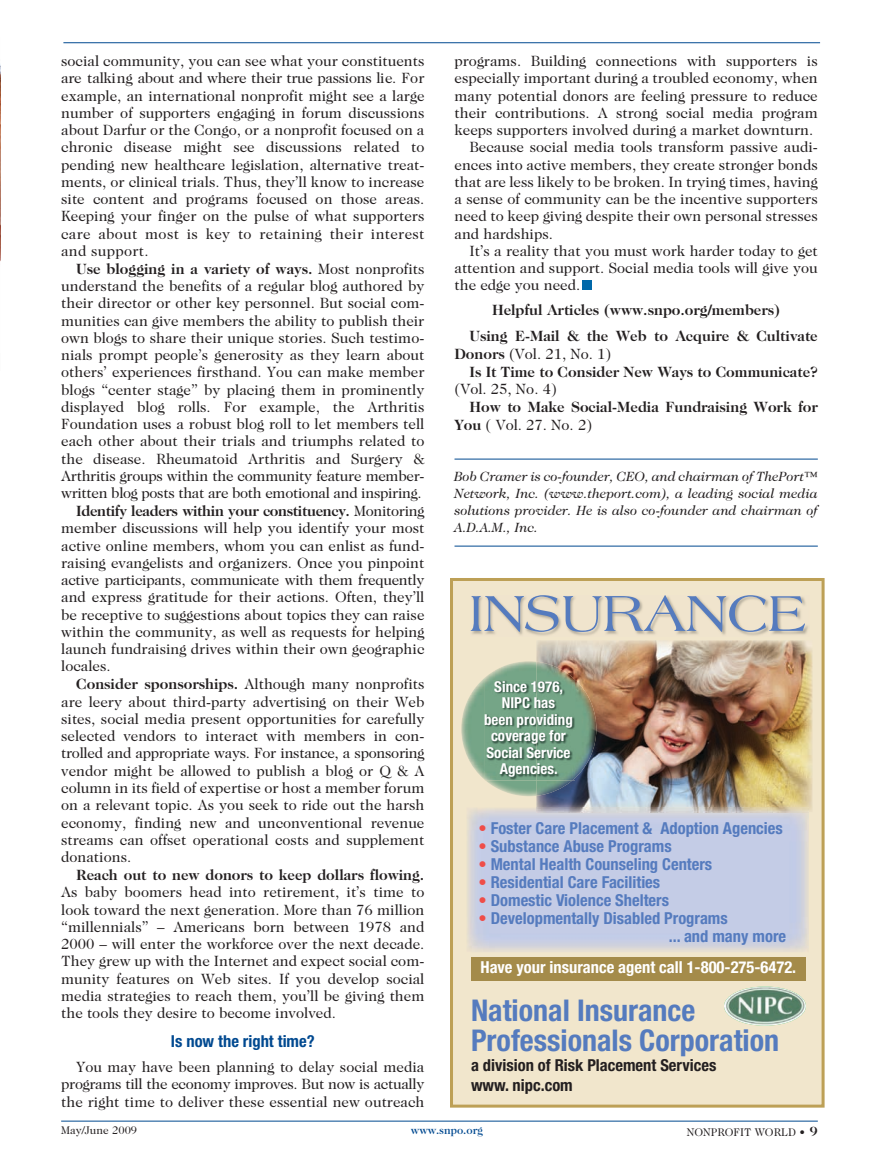
<style>
.page{position:relative;width:879px;height:1162px;background:#fff}
.page>*{position:absolute;margin:0;border:0;box-sizing:border-box;transform-origin:0 0}
.t1{font:54px "Americana";color:#557bbe}
.t2{font:700 condensed 30px/30px "Helvetica Neue";color:#557bbe}
.t3{font:700 condensed 16.5px/18px "Helvetica Neue";color:#557bbe}
.t4{font:700 condensed 16.5px/19.8px "Helvetica Neue";color:#231f20}
.t5{font:700 condensed 16.5px "Helvetica Neue";color:#fff}
.t6{font:700 condensed 16.5px "Helvetica Neue";color:#014990}
.t7{font:15px/17.2px "Caslon Two Twenty Four";color:#231f20;text-align:justify}
.t8{font:700 15px/18px "Caslon Two Twenty Four";color:#231f20}
.t9{font:15px "Caslon Two Twenty Four";letter-spacing:-.02em;color:#231f20}
.t10{font:700 condensed 15px/16.5px "Helvetica Neue";color:#fff;text-align:center}
.t11{font:700 15px "Caslon Two Twenty Four";letter-spacing:-.02em;color:#231f20}
.t12{font:italic 13.5px/17.2px "Caslon Two Twenty Four";color:#231f20;text-align:justify}
.t13{font:11.25px "Caslon Two Twenty Four";color:#231f20}
.t14{font:500 11.25px "Caslon Two Twenty Four";color:#014990}
.s1{font-weight:400}
.s2{font-weight:700}
.s3{color:#ef4d48}
.s4{font-weight:700;font-size:13.5px}
</style>
<div class="page">
<hr style="left:61px;top:1120px;width:756px;height:1px;background:#014990">
<hr style="left:63px;top:42px;width:756px;height:1px;background:#014990">
<div style="left:451px;top:579px;width:371px;height:527px;background:#f1e6cc"></div>
<div style="left:450px;top:578px;width:374px;height:529px;border:3px solid #bda056"></div>
<div style="left:471px;top:957px;width:333px;height:24px;background:#a48b4a"></div>
<img style="left:467px;top:809px;width:341px;height:143px">
<img style="left:536px;top:640px;width:276px;height:171px">
<img style="left:536px;top:807px;width:272px;height:5px">
<img style="left:461px;top:661px;width:75px;height:119px">
<img style="left:536px;top:662px;width:60px;height:116px">
<img style="left:486px;top:780px;width:86px;height:16px">
<img style="left:485px;top:680px;width:90px;height:100px">
<img style="left:472px;top:596px;width:336px;height:40px">
<img style="left:724px;top:986px;width:81px;height:39px">
<hr style="left:454px;top:546px;width:363px;height:1px;background:#014990">
<hr style="left:454px;top:459px;width:363px;height:1px;background:#014990">
<img style="left:0;top:64px;width:1px;height:198px">
<div style="left:582px;top:281px;width:9px;height:9px;background:#0068a9"></div>
<p class="t7" style="left:61px;top:52px;width:365px">social community, you can see what your constituents are talking about and where their true passions lie. For example, an international nonprofit might see a large number of supporters engaging in forum discussions about Darfur or the Congo, or a nonprofit focused on a chronic disease might see discussions related to pending new healthcare legislation, alternative treat&shy;ments, or clinical trials. Thus, they’ll know to increase site content and programs focused on those areas.<br>Keeping your finger on the pulse of what supporters care about most is key to retaining their interest and support.</p>
<p class="t8" style="left:76px;top:259px;width:350px">Use blogging in a variety of ways. <span class="s1">Most nonprofits</span></p>
<p class="t7" style="left:61px;top:277px;width:364px">understand the benefits of a regular blog authored by</p>
<p class="t7" style="left:61px;top:294px;width:364px">their director or other key personnel. But social com-</p>
<p class="t7" style="left:61px;top:312px;width:364px">munities can give members the ability to publish their</p>
<p class="t7" style="left:61px;top:329px;width:364px">own blogs to share their unique stories. Such testimo-</p>
<p class="t7" style="left:61px;top:346px;width:365px">nials prompt people’s generosity as they learn about</p>
<p class="t7" style="left:61px;top:363px;width:364px">others’ experiences firsthand. You can make member</p>
<p class="t7" style="left:61px;top:381px;width:365px">blogs “center stage” by placing them in prominently</p>
<p class="t7" style="left:61px;top:398px;width:364px">displayed blog rolls. For example, the Arthritis</p>
<p class="t7" style="left:61px;top:415px;width:364px">Foundation uses a robust blog roll to let members tell</p>
<p class="t7" style="left:61px;top:432px;width:365px">each other about their trials and triumphs related to</p>
<p class="t7" style="left:61px;top:450px;width:365px">the disease. Rheumatoid Arthritis and Surgery &amp;</p>
<p class="t9" style="left:61px;top:467px;width:364px">Arthritis groups within the community feature member-</p>
<p class="t9" style="left:61px;top:484px;width:362px">written blog posts that are both emotional and inspiring.</p>
<p class="t11" style="left:76px;top:502px;width:349px">Identify leaders within your constituency. <span class="s1">Monitoring</span></p>
<p class="t7" style="left:61px;top:519px;width:364px">member discussions will help you identify your most</p>
<p class="t7" style="left:61px;top:537px;width:365px">active online members, whom you can enlist as fund-</p>
<p class="t7" style="left:61px;top:554px;width:365px">raising evangelists and organizers. Once you pinpoint</p>
<p class="t9" style="left:61px;top:571px;width:364px">active participants, communicate with them frequently</p>
<p class="t7" style="left:61px;top:588px;width:364px">and express gratitude for their actions. Often, they’ll</p>
<p class="t7" style="left:61px;top:606px;width:365px">be receptive to suggestions about topics they can raise</p>
<p class="t7" style="left:61px;top:623px;width:365px">within the community, as well as requests for helping</p>
<p class="t7" style="left:61px;top:640px;width:365px">launch fundraising drives within their own geographic</p>
<p class="t7" style="left:61px;top:657px;width:51px">locales.</p>
<p class="t7" style="left:76px;top:675px;width:349px"><span class="s2">Consider sponsorships.</span> Although many nonprofits</p>
<p class="t7" style="left:61px;top:693px;width:364px">are leery about third-party advertising on their Web</p>
<p class="t7" style="left:61px;top:710px;width:365px">sites, social media present opportunities for carefully</p>
<p class="t7" style="left:61px;top:727px;width:365px">selected vendors to interact with members in con-</p>
<p class="t9" style="left:61px;top:745px;width:365px">trolled and appropriate ways. For instance, a sponsoring</p>
<p class="t7" style="left:61px;top:762px;width:365px">vendor might be allowed to publish a blog or Q &amp; A</p>
<p class="t7" style="left:61px;top:779px;width:364px">column in its field of expertise or host a member forum</p>
<p class="t7" style="left:61px;top:796px;width:364px">on a relevant topic. As you seek to ride out the harsh</p>
<p class="t7" style="left:61px;top:813px;width:364px">economy, finding new and unconventional revenue</p>
<p class="t7" style="left:61px;top:831px;width:364px">streams can offset operational costs and supplement</p>
<p class="t7" style="left:61px;top:848px;width:72px">donations.</p>
<p class="t8" style="left:76px;top:865px;width:349px">Reach out to new donors to keep dollars flowing.</p>
<p class="t7" style="left:61px;top:883px;width:365px">As baby boomers head into retirement, it’s time to look toward the next generation. More than 76 million “millennials” – Americans born between 1978 and 2000 – will enter the workforce over the next decade.<br>They grew up with the Internet and expect social com&shy;munity features on Web sites. If you develop social media strategies to reach them, you’ll be giving them the tools they desire to become involved.</p>
<p class="t6" style="left:171px;top:1031px;width:145px">is now the right time?</p>
<p class="t7" style="left:61px;top:1058px;width:364px;text-indent:15px">You may have been planning to delay social media programs till the economy improves. But now is actually the right time to deliver these essential new outreach</p>
<p class="t7" style="left:454px;top:52px;width:364px">programs. Building connections with supporters is</p>
<p class="t7" style="left:454px;top:69px;width:365px">especially important during a troubled economy, when</p>
<p class="t7" style="left:454px;top:87px;width:364px">many potential donors are feeling pressure to reduce</p>
<p class="t7" style="left:454px;top:104px;width:365px">their contributions. A strong social media program</p>
<p class="t7" style="left:454px;top:121px;width:360px">keeps supporters involved during a market downturn.</p>
<p class="t7" style="left:469px;top:138px;width:349px">Because social media tools transform passive audi-</p>
<p class="t7" style="left:454px;top:156px;width:365px">ences into active members, they create stronger bonds</p>
<p class="t7" style="left:454px;top:173px;width:365px">that are less likely to be broken. In trying times, having</p>
<p class="t7" style="left:454px;top:190px;width:364px">a sense of community can be the incentive supporters</p>
<p class="t7" style="left:454px;top:207px;width:364px">need to keep giving despite their own personal stresses</p>
<p class="t7" style="left:454px;top:225px;width:100px">and hardships.</p>
<p class="t7" style="left:469px;top:242px;width:349px">It’s a reality that you must work harder today to get</p>
<p class="t7" style="left:454px;top:259px;width:364px">attention and support. Social media tools will give you</p>
<p class="t7" style="left:454px;top:276px;width:127px">the edge you need.</p>
<p class="t8" style="left:469px;top:297px;width:349px;line-height:25.5px;text-indent:22px">Helpful Articles (www.snpo.org/members)<br>Using E-Mail &amp; the Web to Acquire &amp; Cultivate</p>
<p class="t8" style="left:469px;top:344px;width:349px;text-indent:-15px">Donors <span class="s1">(Vol. 21, No. 1)<br></span>Is It Time to Consider New Ways to Communicate?</p>
<p class="t7" style="left:454px;top:380px;width:104px">(Vol. 25, No. 4)</p>
<p class="t8" style="left:454px;top:397px;width:364px;text-indent:15px">How to Make Social-Media Fundraising Work for<br>You <span class="s1">( Vol. 27. No. 2)</span></p>
<p class="t12" style="left:454px;top:467px;width:365px">Bob Cramer is co-founder, CEO, and chairman of ThePort™ Network, Inc. (www.theport.com), a leading social media solutions provider. He is also co-founder and chairman of A.D.A.M., Inc.</p>
<h1 class="t1" style="left:468px;top:583px;width:339px">INSURANCE</h1>
<p class="t10" style="left:484px;top:678px;width:90px">Since 1976,<br>NipC has<br>been providing coverage for<br>Social Service<br>Agencies.</p>
<p class="t3" style="left:478px;top:819px;width:306px"><span class="s3">•</span> foster Care placement &amp; Adoption Agencies</p>
<p class="t3" style="left:478px;top:837px;width:195px"><span class="s3">•</span> Substance Abuse programs</p>
<p class="t3" style="left:478px;top:855px;width:235px"><span class="s3">•</span> Mental Health Counseling Centers</p>
<p class="t3" style="left:478px;top:873px;width:183px"><span class="s3">•</span> residential Care facilities</p>
<p class="t3" style="left:478px;top:891px;width:192px"><span class="s3">•</span> Domestic Violence Shelters</p>
<p class="t3" style="left:668px;top:909px;width:119px;text-indent:-190px"><span class="s3">•</span> Developmentally Disabled programs<br>... and many more</p>
<p class="t5" style="left:480px;top:957px;width:317px">Have your insurance agent call 1-800-275-6472.</p>
<h2 class="t2" style="left:471px;top:995px;width:309px">National insurance professionals Corporation</h2>
<p class="t4" style="left:471px;top:1055px;width:247px">a division of risk placement Services www. nipc.com</p>
<p class="t13" style="left:61px;top:1124px;width:77px">May/June 2009</p>
<p class="t13" style="left:686px;top:1126px;width:133px">NONPROFIT WORLD • <span class="s4">9</span></p>
<p class="t14" style="left:410px;top:1124px;width:74px">www.snpo.org</p>
</div>
